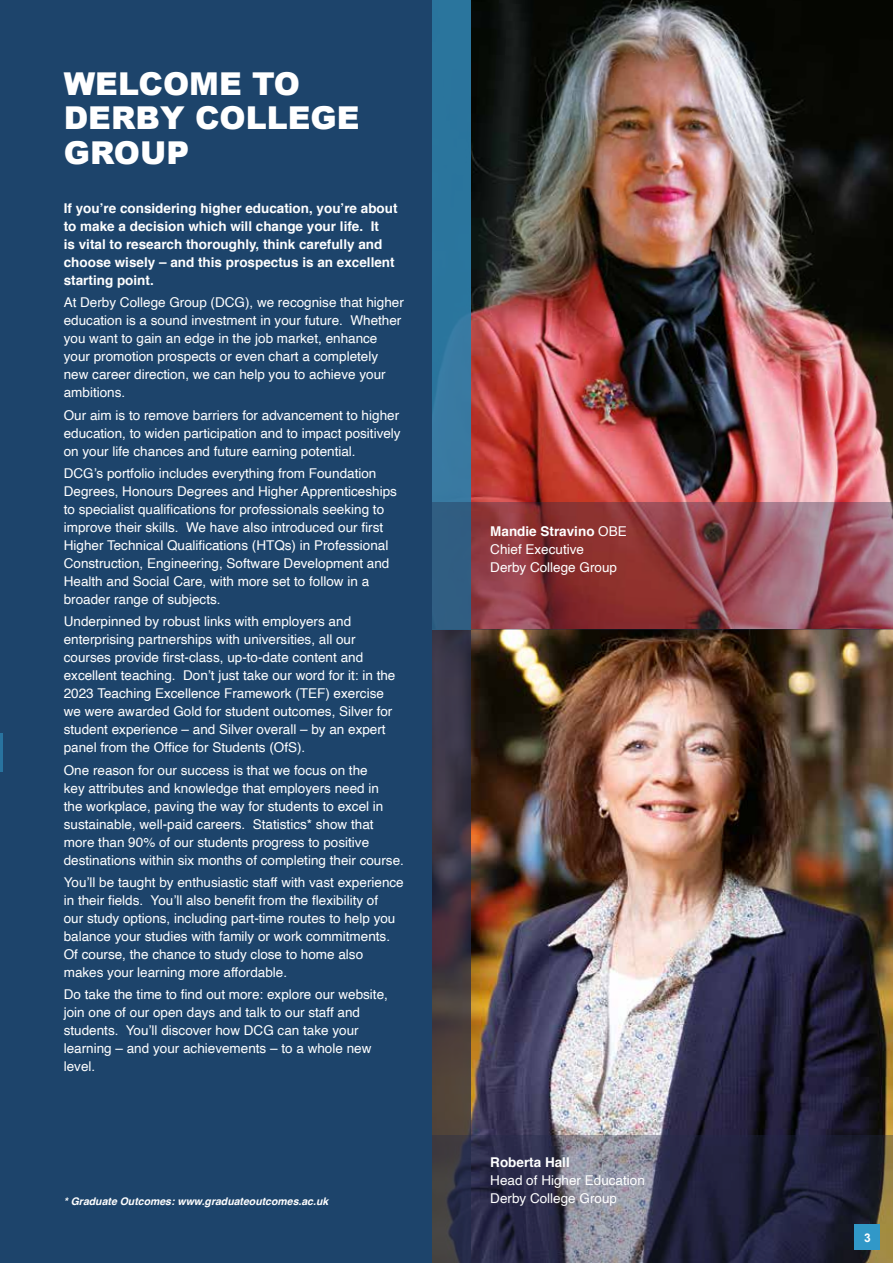
<style>
.page{position:relative;width:893px;height:1263px;background:#1d446b}
.page>*{position:absolute;margin:0;border:0;box-sizing:border-box;transform-origin:0 0}
.Section_Header{font:900 31.5px/34.5px "Arial";color:#fff}
.Body_Text_White{font:13.5px/18px "Helvetica";color:#fff}
.Body_Text_White-2{font:700 13.5px/18px "Helvetica";color:#fff}
.t1{font:700 12px "Arial";color:#fff}
.Body_Text_White-3{font:italic 700 10.5px "Helvetica";color:#fff}
.s1{font-weight:700}
</style>
<div class="page">
<img style="left:470px;top:0;width:423px;height:1135px">
<svg style="left:432px;top:629px;width:38px;height:506px"></svg>
<div style="left:432px;top:0;width:38px;height:629px;background:linear-gradient(to right,#2d769f,#30779f)"></div>
<svg style="left:432px;top:1135px;width:461px;height:128px"></svg>
<svg style="left:432px;top:502px;width:461px;height:127px"></svg>
<hr style="left:0;top:734px;width:3px;height:38px;background:#3198c8">
<div style="left:855px;top:1225px;width:25px;height:25px;background:#3198c8"></div>
<h1 class="Section_Header" style="left:64px;top:65px;width:297px">WELCOME TO<br>DERBY COLLEGE<br>GROUP</h1>
<p class="Body_Text_White-2" style="left:64px;top:200px;width:335px">If you’re considering higher education, you’re about to make a decision which will change your life. It<br>is vital to research thoroughly, think carefully and choose wisely – and this prospectus is an excellent starting point.</p>
<p class="Body_Text_White" style="left:64px;top:294px;width:342px">At Derby College Group (DCG), we recognise that higher education is a sound investment in your future. Whether you want to gain an edge in the job market, enhance your promotion prospects or even chart a completely new career direction, we can help you to achieve your ambitions.</p>
<p class="Body_Text_White" style="left:64px;top:406px;width:338px;text-align:justify">Our aim is to remove barriers for advancement to higher education, to widen participation and to impact positively on your life chances and future earning potential.</p>
<p class="Body_Text_White" style="left:64px;top:465px;width:335px">DCG’s portfolio includes everything from Foundation Degrees, Honours Degrees and Higher Apprenticeships to specialist qualifications for professionals seeking to improve their skills. We have also introduced our first Higher Technical Qualifications (HTQs) in Professional Construction, Engineering, Software Development and Health and Social Care, with more set to follow in a broader range of subjects.</p>
<p class="Body_Text_White" style="left:64px;top:613px;width:333px">Underpinned by robust links with employers and enterprising partnerships with universities, all our courses provide first-class, up-to-date content and excellent teaching. Don’t just take our word for it: in the 2023 Teaching Excellence Framework (TEF) exercise we were awarded Gold for student outcomes, Silver for student experience – and Silver overall – by an expert panel from the Office for Students (OfS).</p>
<p class="Body_Text_White" style="left:64px;top:761px;width:342px">One reason for our success is that we focus on the<br>key attributes and knowledge that employers need in<br>the workplace, paving the way for students to excel in sustainable, well-paid careers. Statistics* show that more than 90% of our students progress to positive destinations within six months of completing their course.</p>
<p class="Body_Text_White" style="left:64px;top:873px;width:341px">You’ll be taught by enthusiastic staff with vast experience in their fields. You’ll also benefit from the flexibility of<br>our study options, including part-time routes to help you balance your studies with family or work commitments.<br>Of course, the chance to study close to home also makes your learning more affordable.</p>
<p class="Body_Text_White" style="left:64px;top:986px;width:326px">Do take the time to find out more: explore our website, join one of our open days and talk to our staff and students. You’ll discover how DCG can take your learning – and your achievements – to a whole new level.</p>
<p class="Body_Text_White-3" style="left:64px;top:1194px;width:266px">* Graduate Outcomes: www.graduateoutcomes.ac.uk</p>
<p class="Body_Text_White" style="left:490px;top:523px;width:138px"><span class="s1">Mandie Stravino</span> OBE<br>Chief Executive<br>Derby College Group</p>
<p class="Body_Text_White" style="left:490px;top:1154px;width:156px"><span class="s1">Roberta Hall<br></span>Head of Higher Education<br>Derby College Group</p>
<p class="t1" style="left:864px;top:1229px;width:8px">3</p>
</div>
